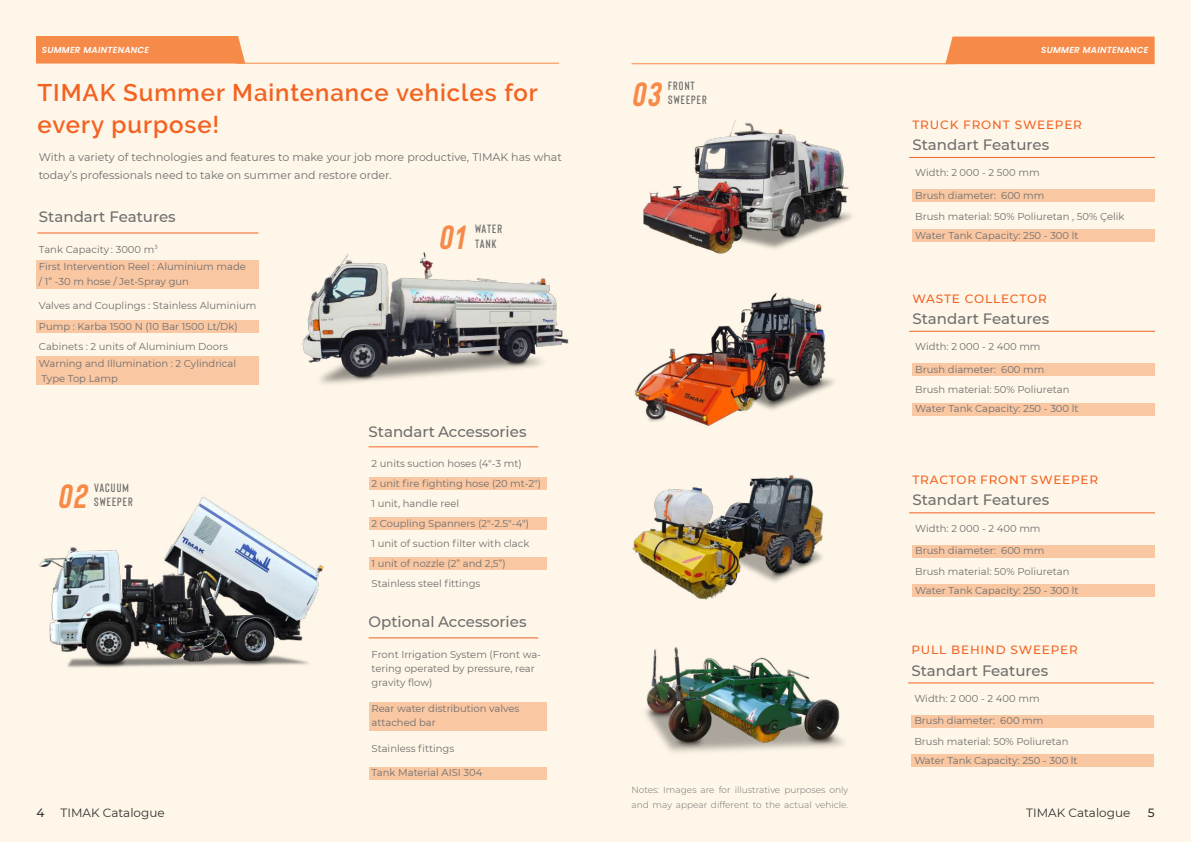
<style>
.page{position:relative;width:1191px;height:842px;background:#fef6e8}
.page>*{position:absolute;margin:0;border:0;box-sizing:border-box;transform-origin:0 0}
.t1{font:33.5px "Bison Bold Itallic";color:#f68a48}
.t2{font:600 24px/32px "Raleway";letter-spacing:.04em;color:#f36221}
.t3{font:500 15px "Montserrat";color:#6e6e6e}
.t4{font:500 12px "Montserrat";letter-spacing:.07em;color:#f26323}
.t5{font:600 12px/14.4px "Bison";letter-spacing:.09em;color:#6e6e6e}
.t6{font:12px "Montserrat";color:#323332}
.t7{font:500 12px "Montserrat";color:#323332}
.t8{font:11px/18px "Montserrat";color:#6e6e6e}
.t9{font:10px/20px "Montserrat";color:#6e6e6e}
.t10{font:300 9px/15px "Montserrat";color:#6e6e6e}
.t11{font:italic 600 8.7px "Poppins";letter-spacing:.03em;color:#fff}
</style>
<div class="page">
<img style="left:39px;top:497px;width:285px;height:171px">
<img style="left:302px;top:252px;width:267px;height:132px">
<div style="left:36px;top:260px;width:222px;height:29px;background:#fac7a3"></div>
<div style="left:36px;top:320px;width:222px;height:13px;background:#fac7a3"></div>
<div style="left:368px;top:477px;width:178px;height:13px;background:#fac7a3"></div>
<div style="left:368px;top:517px;width:178px;height:13px;background:#fac7a3"></div>
<div style="left:368px;top:557px;width:178px;height:13px;background:#fac7a3"></div>
<div style="left:368px;top:767px;width:178px;height:12px;background:#fac7a3"></div>
<div style="left:368px;top:702px;width:178px;height:28px;background:#fac7a3"></div>
<div style="left:36px;top:357px;width:222px;height:28px;background:#fac7a3"></div>
<hr style="left:37px;top:232px;width:221px;height:1px;background:#f26323">
<hr style="left:368px;top:446px;width:170px;height:1px;background:#f26323">
<hr style="left:368px;top:637px;width:170px;height:1px;background:#f26323">
<div style="left:912px;top:189px;width:243px;height:13px;background:#fac7a3"></div>
<div style="left:912px;top:363px;width:243px;height:13px;background:#fac7a3"></div>
<div style="left:912px;top:545px;width:243px;height:12px;background:#fac7a3"></div>
<div style="left:911px;top:715px;width:243px;height:13px;background:#fac7a3"></div>
<div style="left:912px;top:229px;width:243px;height:13px;background:#fac7a3"></div>
<div style="left:912px;top:403px;width:243px;height:13px;background:#fac7a3"></div>
<div style="left:912px;top:584px;width:243px;height:13px;background:#fac7a3"></div>
<div style="left:911px;top:754px;width:243px;height:13px;background:#fac7a3"></div>
<hr style="left:909px;top:157px;width:246px;height:1px;background:#f26323">
<hr style="left:909px;top:331px;width:246px;height:1px;background:#f26323">
<hr style="left:909px;top:512px;width:246px;height:1px;background:#f26323">
<hr style="left:908px;top:682px;width:246px;height:1px;background:#f26323">
<img style="left:643px;top:119px;width:209px;height:135px">
<img style="left:634px;top:292px;width:200px;height:134px">
<img style="left:632px;top:475px;width:191px;height:125px">
<img style="left:645px;top:647px;width:199px;height:106px">
<div style="left:36px;top:36px;width:209px;height:28px;background:#f68a48"></div>
<div style="left:945px;top:37px;width:209px;height:27px;background:#f68a48"></div>
<hr style="left:235px;top:63px;width:324px;height:1px;background:#f68a48">
<hr style="left:631px;top:63px;width:324px;height:1px;background:#f68a48">
<p class="t11" style="left:42px;top:45px;width:109px">SUMMER MAINTENANCE</p>
<p class="t11" style="left:1041px;top:45px;width:109px">SUMMER MAINTENANCE</p>
<h2 class="t2" style="left:37px;top:77px;width:502px">TIMAK Summer Maintenance vehicles for every purpose!</h2>
<p class="t8" style="left:39px;top:147px;width:524px">With a variety of technologies and features to make your job more productive, TIMAK has what today’s professionals need to take on summer and restore order.</p>
<h3 class="t3" style="left:39px;top:206px;width:138px">Standart Features</h3>
<p class="t9" style="left:39px;top:239px;width:120px">Tank Capacity : 3000 m<sup>3</sup></p>
<p class="t9" style="left:39px;top:259px;width:208px;line-height:15px">First Intervention Reel : Aluminium made / 1” -30 m hose / Jet-Spray gun</p>
<p class="t9" style="left:39px;top:316px;width:200px">Pump : Karba 1500 N (10 Bar 1500 Lt/Dk)</p>
<p class="t9" style="left:39px;top:356px;width:199px;line-height:15px">Warning and Illumination : 2 Cylindrical<br>Type Top Lamp</p>
<p class="t9" style="left:39px;top:295px;width:219px">Valves and Couplings : Stainless Aluminium</p>
<p class="t9" style="left:39px;top:336px;width:190px">Cabinets : 2 units of Aluminium Doors</p>
<p class="t5" style="left:94px;top:480px;width:40px">VACUUM<br>SWEEPER</p>
<h1 class="t1" style="left:57px;top:478px;width:30px">02</h1>
<h1 class="t1" style="left:438px;top:219px;width:27px">01</h1>
<p class="t5" style="left:475px;top:222px;width:29px">WATER<br>TANK</p>
<h3 class="t3" style="left:368px;top:421px;width:159px">Standart Accessories</h3>
<p class="t9" style="left:371px;top:453px;width:171px">2 units suction hoses (4"-3 mt)<br>2 unit fire fighting hose (20 mt-2")<br>1 unit, handle reel<br>2 Coupling Spanners (2"-2.5"-4")<br>1 unit of suction filter with clack<br>1 unit of nozzle (2” and 2,5”)<br>Stainless steel fittings</p>
<h3 class="t3" style="left:368px;top:611px;width:159px">Optional Accessories</h3>
<p class="t9" style="left:371px;top:647px;width:171px;line-height:14px">Front Irrigation System (Front wa&shy;tering operated by pressure, rear gravity flow)</p>
<p class="t9" style="left:371px;top:701px;width:149px;line-height:14px">Rear water distribution valves attached bar</p>
<p class="t9" style="left:371px;top:738px;width:84px">Stainless fittings</p>
<p class="t9" style="left:371px;top:762px;width:112px">Tank Material AISI 304</p>
<p class="t5" style="left:668px;top:78px;width:28px">FRONT</p>
<h1 class="t1" style="left:631px;top:76px;width:30px">03</h1>
<p class="t5" style="left:668px;top:93px;width:40px">SWEEPER</p>
<p class="t4" style="left:912px;top:116px;width:171px">TRUCK FRONT SWEEPER</p>
<h3 class="t3" style="left:912px;top:134px;width:138px">Standart Features</h3>
<p class="t9" style="left:915px;top:162px;width:126px">Width: 2 000 - 2 500 mm</p>
<p class="t9" style="left:915px;top:185px;width:131px">Brush diameter: 600 mm</p>
<p class="t9" style="left:915px;top:206px;width:211px">Brush material: 50% Poliuretan , 50% Çelik</p>
<p class="t9" style="left:915px;top:225px;width:165px">Water Tank Capacity: 250 - 300 lt</p>
<p class="t4" style="left:912px;top:290px;width:136px">WASTE COLLECTOR</p>
<h3 class="t3" style="left:912px;top:308px;width:138px">Standart Features</h3>
<p class="t9" style="left:915px;top:336px;width:127px">Width: 2 000 - 2 400 mm</p>
<p class="t9" style="left:915px;top:359px;width:131px">Brush diameter: 600 mm</p>
<p class="t9" style="left:915px;top:379px;width:156px">Brush material: 50% Poliuretan</p>
<p class="t9" style="left:915px;top:398px;width:165px">Water Tank Capacity: 250 - 300 lt</p>
<p class="t4" style="left:912px;top:472px;width:187px">TRACTOR FRONT SWEEPER</p>
<h3 class="t3" style="left:912px;top:490px;width:138px">Standart Features</h3>
<p class="t9" style="left:915px;top:518px;width:127px">Width: 2 000 - 2 400 mm</p>
<p class="t9" style="left:915px;top:540px;width:131px">Brush diameter: 600 mm</p>
<p class="t9" style="left:915px;top:561px;width:156px">Brush material: 50% Poliuretan</p>
<p class="t9" style="left:915px;top:580px;width:165px">Water Tank Capacity: 250 - 300 lt</p>
<p class="t4" style="left:911px;top:642px;width:168px">PULL BEHIND SWEEPER</p>
<h3 class="t3" style="left:911px;top:660px;width:138px">Standart Features</h3>
<p class="t9" style="left:914px;top:688px;width:127px">Width: 2 000 - 2 400 mm</p>
<p class="t9" style="left:914px;top:710px;width:131px">Brush diameter: 600 mm</p>
<p class="t9" style="left:914px;top:731px;width:156px">Brush material: 50% Poliuretan</p>
<p class="t9" style="left:914px;top:750px;width:165px">Water Tank Capacity: 250 - 300 lt</p>
<p class="t10" style="left:631px;top:781px;width:218px">Notes: Images are for illustrative purposes only and may appear different to the actual vehicle.</p>
<p class="t7" style="left:37px;top:805px;width:10px">4</p>
<p class="t6" style="left:61px;top:805px;width:106px">TIMAK Catalogue</p>
<p class="t6" style="left:1026px;top:805px;width:106px">TIMAK Catalogue</p>
<p class="t7" style="left:1147px;top:805px;width:8px">5</p>
</div>
